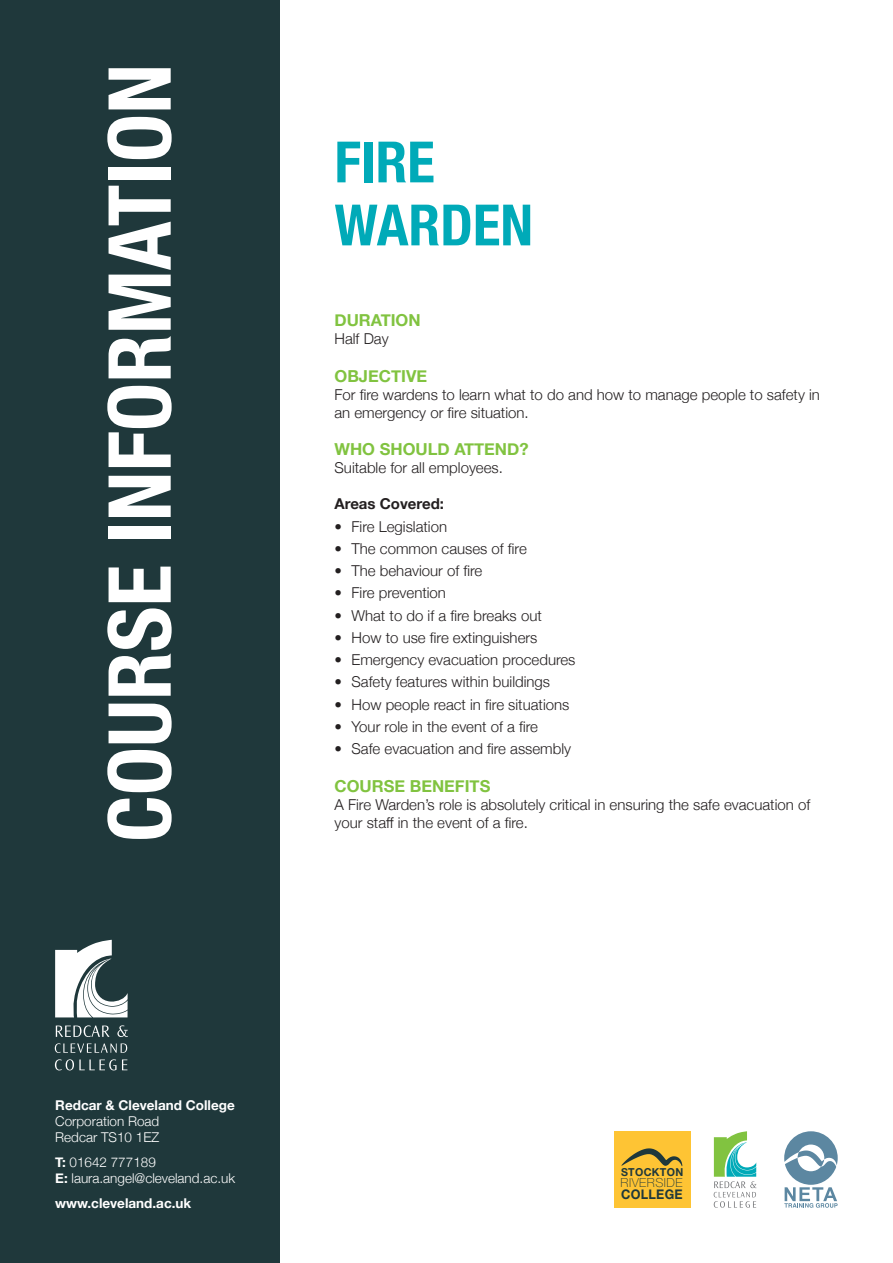
<style>
.page{position:relative;width:893px;height:1263px;background:#fff}
.page>*{position:absolute;margin:0;border:0;box-sizing:border-box;transform-origin:0 0}
.t1{font:700 condensed 87px "Helvetica Neue";color:#fff}
.Head{font:700 condensed 57px/63px "Helvetica Neue";color:#00aab8}
.Sub_Head{font:700 16.5px "Helvetica Neue";color:#81c340}
.Body{font:300 15px/18px "Helvetica Neue";color:#231f20}
.Body-2{font:700 15px "Helvetica Neue";color:#231f20}
.t2{font:300 13.5px/16.2px "Helvetica Neue";color:#fff}
.t3{font:700 13.5px "Helvetica Neue";color:#fff}
.t4{font:700 13.35px "Helvetica Neue";letter-spacing:.025em;color:#1f383b;scale:.95 1}
.t5{font:100 12.6px "Helvetica Neue";letter-spacing:.04em;color:#1f383b}
.t6{font:700 10.95px "Helvetica Neue";letter-spacing:.03em;color:#1f383b}
.s1{font-weight:700}
</style>
<div class="page">
<div style="left:0;top:0;width:279px;height:1263px;background:#1f383b"></div>
<svg style="left:55px;top:940px;width:73px;height:77px"></svg>
<svg style="left:56px;top:1025px;width:54px;height:12px"></svg>
<svg style="left:117px;top:1025px;width:11px;height:12px"></svg>
<svg style="left:55px;top:1043px;width:72px;height:10px"></svg>
<svg style="left:55px;top:1059px;width:72px;height:11px"></svg>
<div style="left:614px;top:1131px;width:76px;height:76px;background:#fec434"></div>
<svg style="left:621px;top:1148px;width:61px;height:18px"></svg>
<svg style="left:784px;top:1131px;width:54px;height:77px"></svg>
<svg style="left:714px;top:1131px;width:42px;height:77px"></svg>
<h1 class="t1" style="left:67px;top:842px;width:780px;rotate:-90deg">COURSE INFORMATION</h1>
<p class="Head" style="left:334px;top:127px;width:200px">FIRE<br>WARDEN</p>
<p class="Sub_Head" style="left:334px;top:307px;width:88px">DURATION</p>
<p class="Body" style="left:334px;top:328px;width:56px">Half Day</p>
<p class="Sub_Head" style="left:334px;top:363px;width:94px">OBJECTIVE</p>
<p class="Body" style="left:334px;top:384px;width:487px">For fire wardens to learn what to do and how to manage people to safety in an emergency or fire situation.</p>
<p class="Sub_Head" style="left:334px;top:437px;width:196px">WHO SHOULD ATTEND?</p>
<p class="Body" style="left:334px;top:458px;width:170px">Suitable for all employees.</p>
<p class="Body-2" style="left:334px;top:492px;width:111px">Areas Covered:</p>
<p class="Body" style="left:334px;top:516px;width:114px">• Fire Legislation</p>
<p class="Body" style="left:334px;top:538px;width:194px">• The common causes of fire</p>
<p class="Body" style="left:334px;top:561px;width:149px">• The behaviour of fire</p>
<p class="Body" style="left:334px;top:583px;width:113px">• Fire prevention</p>
<p class="Body" style="left:334px;top:605px;width:209px">• What to do if a fire breaks out</p>
<p class="Body" style="left:334px;top:627px;width:204px">• How to use fire extinguishers</p>
<p class="Body" style="left:334px;top:650px;width:242px">• Emergency evacuation procedures</p>
<p class="Body" style="left:334px;top:672px;width:217px">• Safety features within buildings</p>
<p class="Body" style="left:334px;top:694px;width:236px">• How people react in fire situations</p>
<p class="Body" style="left:334px;top:716px;width:205px">• Your role in the event of a fire</p>
<p class="Body" style="left:334px;top:739px;width:238px">• Safe evacuation and fire assembly</p>
<p class="Sub_Head" style="left:334px;top:773px;width:157px">COURSE BENEFITS</p>
<p class="Body" style="left:334px;top:795px;width:477px">A Fire Warden’s role is absolutely critical in ensuring the safe evacuation of your staff in the event of a fire.</p>
<p class="t3" style="left:55px;top:1094px;width:181px">Redcar &amp; Cleveland College</p>
<p class="t2" style="left:55px;top:1112px;width:106px">Corporation Road<br>Redcar TS10 1EZ</p>
<p class="t2" style="left:55px;top:1153px;width:181px"><span class="s1">T:</span> 01642 777189<br><span class="s1">E:</span> laura.angel@cleveland.ac.uk</p>
<p class="t3" style="left:55px;top:1192px;width:137px">www.cleveland.ac.uk</p>
<p class="t6" style="left:621px;top:1163px;width:64px">STOCKTON</p>
<p class="t5" style="left:621px;top:1173px;width:64px">RIVERSIDE</p>
<p class="t4" style="left:621px;top:1184px;width:66px">COLLEGE</p>
</div>
